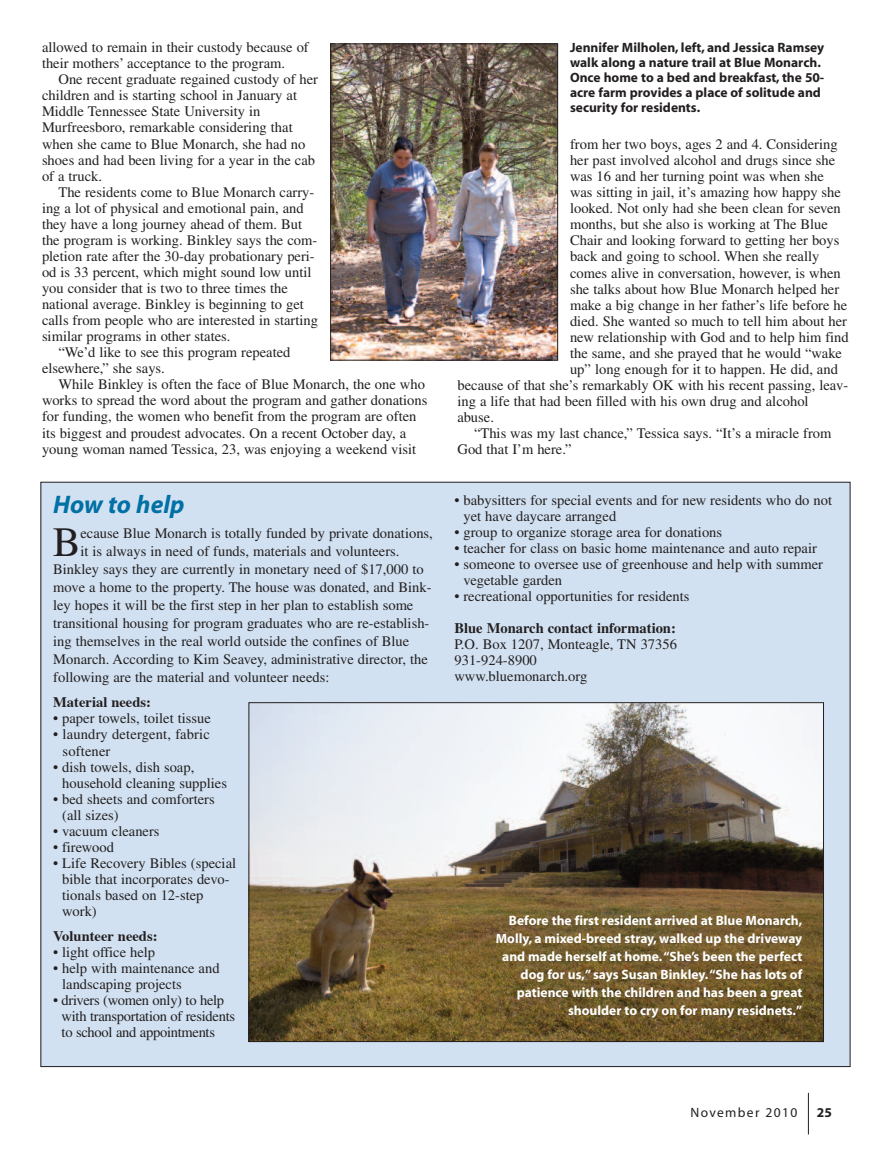
<style>
.page{position:relative;width:891px;height:1175px;background:#fff}
.page>*{position:absolute;margin:0;border:0;box-sizing:border-box;transform-origin:0 0}
.t1{font:41.7px "Times";color:#231f20}
.t2{font:italic 700 25.5px "Myriad";color:#0070a5}
.t3{font:14.55px/16px "Times";color:#231f20}
.t4{font:14.55px/16px "Times";letter-spacing:-.02em;color:#231f20}
.t5{font:700 14.55px "Times";color:#231f20}
.t6{font:700 13.5px/18px "Myriad";color:#fff;text-align:right}
.t7{font:700 13.5px/15px "Myriad";color:#231f20}
.t8{font:13.5px "Myriad";letter-spacing:.105em;color:#231f20}
</style>
<div class="page">
<div style="left:41px;top:482px;width:809px;height:584px;background:#d1e1f1"></div>
<hr style="left:808px;top:1092px;width:1px;height:42px;background:#231f20">
<img style="left:251px;top:704px;width:571px;height:336px">
<img style="left:332px;top:46px;width:224px;height:312px">
<div style="left:330px;top:44px;width:228px;height:316px;border:1px solid #231f20"></div>
<p class="t3" style="left:42px;top:39px;width:268px">allowed to remain in their custody because of their mothers’ acceptance to the program.</p>
<p class="t3" style="left:42px;top:71px;width:278px;text-indent:17px">One recent graduate regained custody of her children and is starting school in January at Middle Tennessee State University in Murfreesboro, remarkable considering that when she came to Blue Monarch, she had no shoes and had been living for a year in the cab of a truck.</p>
<p class="t3" style="left:59px;top:184px;width:257px">The residents come to Blue Monarch carry-</p>
<p class="t3" style="left:42px;top:200px;width:263px">ing a lot of physical and emotional pain, and</p>
<p class="t3" style="left:42px;top:216px;width:262px">they have a long journey ahead of them. But</p>
<p class="t3" style="left:42px;top:232px;width:277px">the program is working. Binkley says the com-</p>
<p class="t3" style="left:42px;top:248px;width:274px">pletion rate after the 30-day probationary peri-</p>
<p class="t3" style="left:42px;top:264px;width:271px">od is 33 percent, which might sound low until</p>
<p class="t3" style="left:42px;top:280px;width:248px">you consider that is two to three times the</p>
<p class="t3" style="left:42px;top:296px;width:263px">national average. Binkley is beginning to get</p>
<p class="t3" style="left:42px;top:312px;width:278px">calls from people who are interested in starting</p>
<p class="t3" style="left:42px;top:328px;width:190px">similar programs in other states.</p>
<p class="t3" style="left:59px;top:344px;width:234px">“We’d like to see this program repeated</p>
<p class="t3" style="left:42px;top:360px;width:124px">elsewhere,” she says.</p>
<p class="t3" style="left:59px;top:376px;width:368px">While Binkley is often the face of Blue Monarch, the one who</p>
<p class="t3" style="left:42px;top:392px;width:387px">works to spread the word about the program and gather donations</p>
<p class="t3" style="left:42px;top:408px;width:376px">for funding, the women who benefit from the program are often</p>
<p class="t3" style="left:42px;top:424px;width:366px">its biggest and proudest advocates. On a recent October day, a</p>
<p class="t3" style="left:42px;top:440px;width:376px">young woman named Tessica, 23, was enjoying a weekend visit</p>
<h2 class="t2" style="left:53px;top:491px;width:133px">How to help</h2>
<h1 class="t1" style="left:53px;top:519px;width:29px">B</h1>
<p class="t3" style="left:80px;top:525px;width:354px">ecause Blue Monarch is totally funded by private donations,</p>
<p class="t3" style="left:80px;top:543px;width:321px">it is always in need of funds, materials and volunteers.</p>
<p class="t3" style="left:53px;top:561px;width:372px">Binkley says they are currently in monetary need of $17,000 to</p>
<p class="t3" style="left:53px;top:579px;width:380px">move a home to the property. The house was donated, and Bink-</p>
<p class="t3" style="left:53px;top:597px;width:362px">ley hopes it will be the first step in her plan to establish some</p>
<p class="t3" style="left:53px;top:615px;width:378px">transitional housing for program graduates who are re-establish-</p>
<p class="t3" style="left:53px;top:633px;width:358px">ing themselves in the real world outside the confines of Blue</p>
<p class="t3" style="left:53px;top:651px;width:376px">Monarch. According to Kim Seavey, administrative director, the</p>
<p class="t3" style="left:53px;top:669px;width:278px">following are the material and volunteer needs:</p>
<p class="t5" style="left:53px;top:696px;width:99px">Material needs:</p>
<p class="t3" style="left:53px;top:710px;width:159px">• paper towels, toilet tissue</p>
<p class="t3" style="left:63px;top:726px;width:149px;text-indent:-9px">• laundry detergent, fabric softener</p>
<p class="t3" style="left:62px;top:758px;width:166px;text-indent:-9px">• dish towels, dish soap, household cleaning supplies</p>
<p class="t3" style="left:62px;top:790px;width:154px;text-indent:-9px">• bed sheets and comforters (all sizes)</p>
<p class="t3" style="left:53px;top:822px;width:108px">• vacuum cleaners</p>
<p class="t3" style="left:53px;top:839px;width:62px">• firewood</p>
<p class="t3" style="left:62px;top:855px;width:175px;text-indent:-9px">• Life Recovery Bibles (special bible that incorporates devo&shy;tionals based on 12-step work)</p>
<p class="t5" style="left:53px;top:930px;width:106px">Volunteer needs:</p>
<p class="t3" style="left:53px;top:944px;width:103px">• light office help</p>
<p class="t3" style="left:62px;top:960px;width:159px;text-indent:-9px">• help with maintenance and landscaping projects</p>
<p class="t4" style="left:62px;top:992px;width:175px;text-indent:-8px">• drivers (women only) to help with transportation of residents to school and appointments</p>
<p class="t7" style="left:570px;top:40px;width:256px">Jennifer Milholen, left, and Jessica Ramsey walk along a nature trail at Blue Monarch.<br>Once home to a bed and breakfast, the 50- acre farm provides a place of solitude and security for residents.</p>
<p class="t3" style="left:570px;top:136px;width:269px">from her two boys, ages 2 and 4. Considering</p>
<p class="t3" style="left:570px;top:152px;width:267px">her past involved alcohol and drugs since she</p>
<p class="t3" style="left:570px;top:168px;width:255px">was 16 and her turning point was when she</p>
<p class="t3" style="left:570px;top:184px;width:272px">was sitting in jail, it’s amazing how happy she</p>
<p class="t3" style="left:570px;top:200px;width:272px">looked. Not only had she been clean for seven</p>
<p class="t3" style="left:570px;top:216px;width:260px">months, but she also is working at The Blue</p>
<p class="t3" style="left:570px;top:232px;width:271px">Chair and looking forward to getting her boys</p>
<p class="t3" style="left:570px;top:248px;width:251px">back and going to school. When she really</p>
<p class="t3" style="left:570px;top:264px;width:272px">comes alive in conversation, however, is when</p>
<p class="t3" style="left:570px;top:280px;width:271px">she talks about how Blue Monarch helped her</p>
<p class="t3" style="left:570px;top:297px;width:279px">make a big change in her father’s life before he</p>
<p class="t3" style="left:570px;top:313px;width:279px">died. She wanted so much to tell him about her</p>
<p class="t3" style="left:570px;top:329px;width:280px">new relationship with God and to help him find</p>
<p class="t3" style="left:570px;top:345px;width:273px">the same, and she prayed that he would “wake</p>
<p class="t3" style="left:570px;top:361px;width:269px">up” long enough for it to happen. He did, and</p>
<p class="t3" style="left:458px;top:377px;width:392px">because of that she’s remarkably OK with his recent passing, leav-</p>
<p class="t3" style="left:458px;top:393px;width:353px">ing a life that had been filled with his own drug and alcohol</p>
<p class="t3" style="left:458px;top:409px;width:38px">abuse.</p>
<p class="t3" style="left:474px;top:425px;width:359px">“This was my last chance,” Tessica says. “It’s a miracle from</p>
<p class="t3" style="left:458px;top:441px;width:115px">God that I’m here.”</p>
<p class="t3" style="left:463px;top:492px;width:370px;text-indent:-9px">• babysitters for special events and for new residents who do not yet have daycare arranged</p>
<p class="t3" style="left:454px;top:524px;width:269px">• group to organize storage area for donations</p>
<p class="t3" style="left:454px;top:540px;width:364px">• teacher for class on basic home maintenance and auto repair</p>
<p class="t3" style="left:463px;top:556px;width:361px;text-indent:-9px">• someone to oversee use of greenhouse and help with summer vegetable garden</p>
<p class="t3" style="left:454px;top:588px;width:237px">• recreational opportunities for residents</p>
<p class="t5" style="left:454px;top:619px;width:223px">Blue Monarch contact information:</p>
<p class="t3" style="left:454px;top:636px;width:224px">P.O. Box 1207, Monteagle, TN 37356<br>931-924-8900<br>www.bluemonarch.org</p>
<p class="t6" style="left:496px;top:911px;width:308px">Before the first resident arrived at Blue Monarch, Molly, a mixed-breed stray, walked up the driveway and made herself at home.“She’s been the perfect dog for us,” says Susan Binkley.“She has lots of patience with the children and has been a great shoulder to cry on for many residnets.”</p>
<p class="t8" style="left:690px;top:1106px;width:108px">November 2010</p>
<p class="t7" style="left:817px;top:1105px;width:16px">25</p>
</div>
